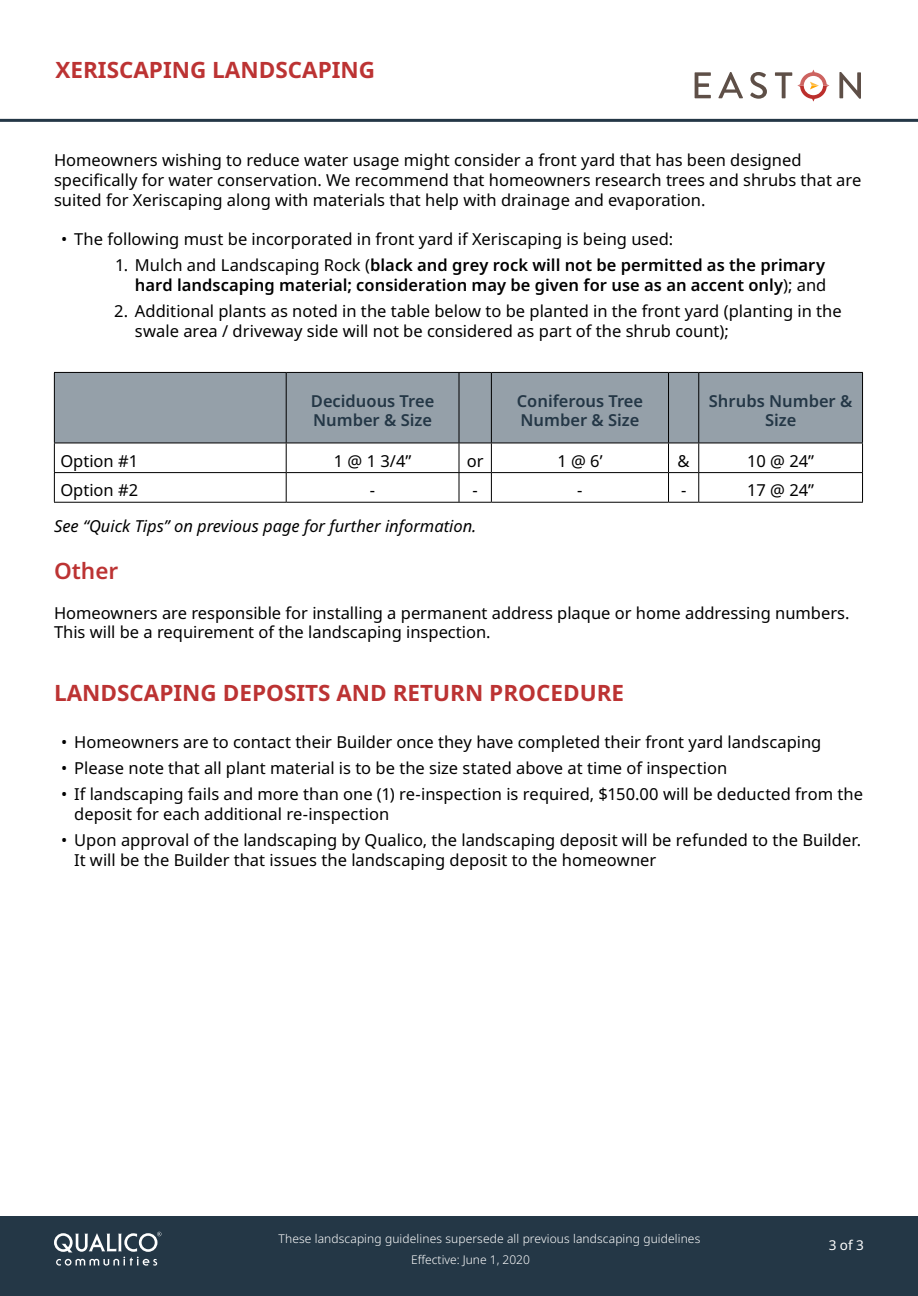
<style>
.page{position:relative;width:918px;height:1296px;background:#fff}
.page>*{position:absolute;margin:0;border:0;box-sizing:border-box;transform-origin:0 0}
.t1{font:700 22.5px "Noto Sans";color:#bc3333}
.t2{font:600 22.5px "Noto Sans";color:#bc3333}
.t3{font:16.5px/19.8px "Noto Sans";color:#000}
.t4{font:600 16.5px/19.5px "Noto Sans";color:#000;text-align:right}
.t5{font:600 16.5px/19.8px "Noto Sans";color:#243746}
.t6{font:italic 16.5px "Noto Sans";color:#000}
.t7{font:13.5px "Noto Sans";color:#fff}
.t8{font:300 12px "Noto Sans";letter-spacing:.01em;color:#fff}
.s1{font-weight:400}
</style>
<div class="page">
<svg style="left:695px;top:72px;width:16px;height:26px"></svg>
<svg style="left:718px;top:72px;width:25px;height:26px"></svg>
<svg style="left:750px;top:72px;width:17px;height:27px"></svg>
<svg style="left:839px;top:72px;width:22px;height:27px"></svg>
<svg style="left:775px;top:70px;width:54px;height:32px"></svg>
<div style="left:0;top:1216px;width:918px;height:80px;background:#243746"></div>
<svg style="left:54px;top:1232px;width:108px;height:34px"></svg>
<hr style="left:0;top:119px;width:918px;height:3px;background:#243746">
<div style="left:55px;top:373px;width:807px;height:70px;background:#95a0a9"></div>
<hr style="left:54px;top:372px;width:232px;height:1px;background:#000">
<hr style="left:54px;top:373px;width:1px;height:70px;background:#000">
<hr style="left:286px;top:372px;width:173px;height:1px;background:#000">
<hr style="left:286px;top:373px;width:1px;height:70px;background:#000">
<hr style="left:459px;top:372px;width:32px;height:1px;background:#000">
<hr style="left:459px;top:373px;width:1px;height:70px;background:#000">
<hr style="left:491px;top:372px;width:178px;height:1px;background:#000">
<hr style="left:491px;top:373px;width:1px;height:70px;background:#000">
<hr style="left:669px;top:372px;width:30px;height:1px;background:#000">
<hr style="left:668px;top:373px;width:1px;height:70px;background:#000">
<hr style="left:699px;top:372px;width:164px;height:1px;background:#000">
<hr style="left:698px;top:373px;width:1px;height:70px;background:#000">
<hr style="left:862px;top:373px;width:1px;height:70px;background:#000">
<hr style="left:54px;top:443px;width:232px;height:1px;background:#000">
<hr style="left:286px;top:443px;width:173px;height:1px;background:#000">
<hr style="left:459px;top:443px;width:32px;height:1px;background:#000">
<hr style="left:491px;top:443px;width:178px;height:1px;background:#000">
<hr style="left:669px;top:443px;width:30px;height:1px;background:#000">
<hr style="left:699px;top:443px;width:164px;height:1px;background:#000">
<hr style="left:54px;top:472px;width:232px;height:1px;background:#000">
<svg style="left:54px;top:443px;width:1px;height:59px"></svg>
<hr style="left:286px;top:472px;width:173px;height:1px;background:#000">
<svg style="left:286px;top:443px;width:1px;height:59px"></svg>
<hr style="left:459px;top:472px;width:32px;height:1px;background:#000">
<svg style="left:459px;top:443px;width:1px;height:59px"></svg>
<hr style="left:491px;top:472px;width:178px;height:1px;background:#000">
<svg style="left:491px;top:443px;width:1px;height:59px"></svg>
<hr style="left:669px;top:472px;width:30px;height:1px;background:#000">
<svg style="left:668px;top:443px;width:1px;height:59px"></svg>
<hr style="left:699px;top:472px;width:164px;height:1px;background:#000">
<svg style="left:698px;top:443px;width:1px;height:59px"></svg>
<svg style="left:862px;top:443px;width:1px;height:59px"></svg>
<hr style="left:54px;top:502px;width:232px;height:1px;background:#000">
<hr style="left:286px;top:502px;width:173px;height:1px;background:#000">
<hr style="left:459px;top:502px;width:32px;height:1px;background:#000">
<hr style="left:491px;top:502px;width:178px;height:1px;background:#000">
<hr style="left:669px;top:502px;width:30px;height:1px;background:#000">
<hr style="left:699px;top:502px;width:164px;height:1px;background:#000">
<h1 class="t1" style="left:56px;top:54px;width:321px">XERISCAPING LANDSCAPING</h1>
<p class="t3" style="left:54px;top:151px;width:809px">Homeowners wishing to reduce water usage might consider a front yard that has been designed specifically for water conservation. We recommend that homeowners research trees and shrubs that are suited for Xeriscaping along with materials that help with drainage and evaporation.</p>
<p class="t3" style="left:61px;top:230px;width:614px">• The following must be incorporated in front yard if Xeriscaping is being used:</p>
<p class="t4" style="left:115px;top:256px;width:713px"><span class="s1">1. Mulch and Landscaping Rock (</span>black and grey rock will not be permitted as the primary hard landscaping material; consideration may be given for use as an accent only<span class="s1">); and</span></p>
<p class="t3" style="left:135px;top:302px;width:708px;text-indent:-21px">2. Additional plants as noted in the table below to be planted in the front yard (planting in the swale area / driveway side will not be considered as part of the shrub count);</p>
<p class="t5" style="left:311px;top:391px;width:125px">Deciduous Tree<br>Number &amp; Size</p>
<p class="t5" style="left:517px;top:391px;width:128px">Coniferous Tree<br>Number &amp; Size</p>
<p class="t5" style="left:709px;top:391px;width:145px;text-align:center">Shrubs Number &amp;<br>Size</p>
<p class="t3" style="left:60px;top:451px;width:79px">Option #1</p>
<p class="t3" style="left:334px;top:451px;width:79px">1 @ 1 3/4”</p>
<p class="t3" style="left:467px;top:451px;width:18px">or</p>
<p class="t3" style="left:557px;top:451px;width:47px">1 @ 6’</p>
<p class="t3" style="left:678px;top:451px;width:14px">&amp;</p>
<p class="t3" style="left:747px;top:451px;width:69px">10 @ 24”</p>
<p class="t3" style="left:60px;top:481px;width:79px">Option #2</p>
<p class="t3" style="left:370px;top:481px;width:7px">-</p>
<p class="t3" style="left:473px;top:481px;width:7px">-</p>
<p class="t3" style="left:577px;top:481px;width:7px">-</p>
<p class="t3" style="left:681px;top:481px;width:7px">-</p>
<p class="t3" style="left:747px;top:481px;width:69px">17 @ 24”</p>
<p class="t6" style="left:54px;top:514px;width:424px">See “Quick Tips” on previous page for further information.</p>
<h1 class="t2" style="left:54px;top:555px;width:66px">Other</h1>
<p class="t3" style="left:54px;top:603px;width:797px">Homeowners are responsible for installing a permanent address plaque or home addressing numbers.<br>This will be a requirement of the landscaping inspection.</p>
<h1 class="t1" style="left:54px;top:677px;width:572px">LANDSCAPING DEPOSITS AND RETURN PROCEDURE</h1>
<p class="t3" style="left:61px;top:732px;width:762px">• Homeowners are to contact their Builder once they have completed their front yard landscaping</p>
<p class="t3" style="left:61px;top:759px;width:667px">• Please note that all plant material is to be the size stated above at time of inspection</p>
<p class="t3" style="left:74px;top:785px;width:790px;text-indent:-13px">• If landscaping fails and more than one (1) re-inspection is required, $150.00 will be deducted from the deposit for each additional re-inspection</p>
<p class="t3" style="left:74px;top:831px;width:789px;text-indent:-13px">• Upon approval of the landscaping by Qualico, the landscaping deposit will be refunded to the Builder.<br>It will be the Builder that issues the landscaping deposit to the homeowner</p>
<p class="t8" style="left:279px;top:1231px;width:423px">These landscaping guidelines supersede all previous landscaping guidelines</p>
<p class="t8" style="left:411px;top:1251px;width:120px">Effective: June 1, 2020</p>
<p class="t7" style="left:829px;top:1235px;width:37px">3 of 3</p>
</div>
